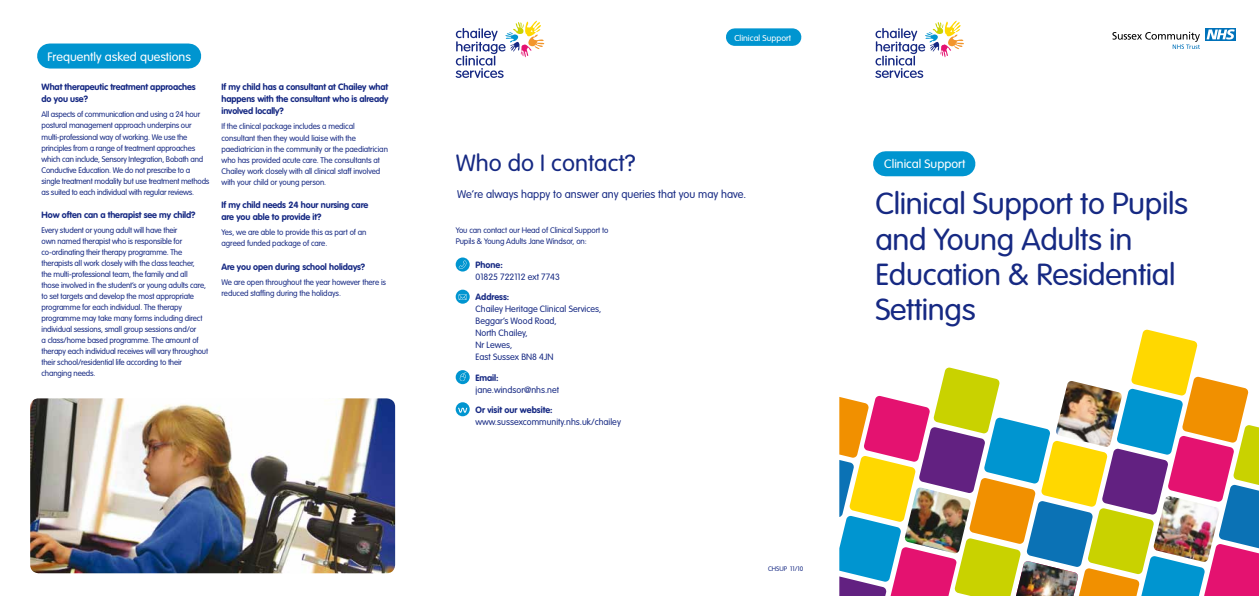
<style>
.page{position:relative;width:1259px;height:596px;background:#fff}
.page>*{position:absolute;margin:0;border:0;box-sizing:border-box;transform-origin:0 0}
.t1{font:300 30px/35px "VAG Rounded Std";letter-spacing:-.01em;color:#162983;scale:1.05 1}
.t2{font:300 23px "VAG Rounded Std";color:#162983;scale:1.05 1}
.t3{font:300 12px "VAG Rounded Std";color:#fff;scale:1.05 1}
.t4{font:300 11px "VAG Rounded Std";color:#162983}
.t5{font:700 9px/12px "VAG Rounded Std";letter-spacing:-.01em;color:#162983}
.t6{font:300 9px/12px "VAG Rounded Std";color:#162983}
.t7{font:300 8.4px "VAG Rounded Std";color:#fff;scale:1.05 1}
.t8{font:300 8px/11px "VAG Rounded Std";letter-spacing:-.02em;color:#162983}
.t9{font:300 6.5px "VAG Rounded Std";color:#162983}
</style>
<div class="page">
<svg style="left:839px;top:329px;width:420px;height:266px"></svg>
<img style="left:30px;top:398px;width:365px;height:175px">
<div style="left:734px;top:28px;width:58px;height:18px;background:#0095d0"></div>
<svg style="left:456px;top:257px;width:14px;height:14px"></svg>
<svg style="left:459px;top:260px;width:8px;height:9px"></svg>
<div style="left:456px;top:289px;width:14px;height:14px;background:#0095d0;border-radius:50%"></div>
<svg style="left:458px;top:294px;width:9px;height:6px"></svg>
<div style="left:456px;top:402px;width:14px;height:14px;background:#0095d0;border-radius:50%"></div>
<svg style="left:458px;top:407px;width:9px;height:5px"></svg>
<div style="left:456px;top:370px;width:14px;height:14px;background:#0095d0;border-radius:50%"></div>
<svg style="left:460px;top:371px;width:7px;height:10px"></svg>
<div style="left:885px;top:151px;width:78px;height:25px;background:#0095d0"></div>
<div style="left:50px;top:43px;width:139px;height:25px;background:#0095d0"></div>
<svg style="left:875px;top:21px;width:89px;height:57px"></svg>
<svg style="left:456px;top:21px;width:88px;height:57px"></svg>
<svg style="left:1205px;top:28px;width:30px;height:13px"></svg>
<svg style="left:1206px;top:29px;width:28px;height:10px"></svg>
<svg style="left:1112px;top:32px;width:88px;height:17px"></svg>
<h3 class="t3" style="left:47px;top:50px;width:138px">Frequently asked questions</h3>
<p class="t5" style="left:42px;top:81px;width:156px">What therapeutic treatment approaches do you use?</p>
<p class="t8" style="left:42px;top:109px;width:169px">All aspects of communication and using a 24 hour postural management approach underpins our multi-professional way of working. We use the principles from a range of treatment approaches which can include, Sensory Integration, Bobath and Conductive Education. We do not prescribe to a single treatment modality but use treatment methods as suited to each individual with regular reviews.</p>
<p class="t5" style="left:42px;top:209px;width:155px">How often can a therapist see my child?</p>
<p class="t8" style="left:42px;top:225px;width:168px">Every student or young adult will have their<br>own named therapist who is responsible for co-ordinating their therapy programme. The therapists all work closely with the class teacher,<br>the multi-professional team, the family and all<br>those involved in the student’s or young adults care, to set targets and develop the most appropriate programme for each individual. The therapy programme may take many forms including direct individual sessions, small group sessions and/or<br>a class/home based programme. The amount of therapy each individual receives will vary throughout their school/residential life according to their changing needs.</p>
<p class="t5" style="left:221px;top:81px;width:168px;text-align:justify">If my child has a consultant at Chailey what happens with the consultant who is already involved locally?</p>
<p class="t8" style="left:221px;top:121px;width:168px">If the clinical package includes a medical consultant then they would liaise with the paediatrician in the community or the paediatrician who has provided acute care. The consultants at Chailey work closely with all clinical staff involved with your child or young person.</p>
<p class="t5" style="left:221px;top:199px;width:148px">If my child needs 24 hour nursing care are you able to provide it?</p>
<p class="t8" style="left:221px;top:227px;width:146px">Yes, we are able to provide this as part of an agreed funded package of care.</p>
<p class="t5" style="left:221px;top:260px;width:145px">Are you open during school holidays?</p>
<p class="t8" style="left:221px;top:276px;width:166px">We are open throughout the year however there is reduced staffing during the holidays.</p>
<p class="t7" style="left:734px;top:33px;width:56px">Clinical Support</p>
<h2 class="t2" style="left:456px;top:150px;width:173px">Who do I contact?</h2>
<h3 class="t3" style="left:884px;top:157px;width:79px">Clinical Support</h3>
<h3 class="t4" style="left:457px;top:188px;width:291px">We’re always happy to answer any queries that you may have.</h3>
<p class="t8" style="left:456px;top:225px;width:154px">You can contact our Head of Clinical Support to<br>Pupils &amp; Young Adults Jane Windsor, on:</p>
<p class="t5" style="left:475px;top:258px;width:29px">Phone:</p>
<p class="t6" style="left:475px;top:270px;width:86px">01825 722112 ext 7743</p>
<p class="t5" style="left:475px;top:291px;width:35px">Address:</p>
<p class="t6" style="left:475px;top:303px;width:127px">Chailey Heritage Clinical Services,<br>Beggar’s Wood Road,<br>North Chailey,<br>Nr Lewes,<br>East Sussex BN8 4JN</p>
<p class="t5" style="left:475px;top:371px;width:24px">Email:</p>
<p class="t6" style="left:475px;top:383px;width:85px">jane.windsor@nhs.net</p>
<p class="t5" style="left:475px;top:404px;width:79px">Or visit our website:</p>
<p class="t6" style="left:475px;top:416px;width:147px">www.sussexcommunity.nhs.uk/chailey</p>
<p class="t9" style="left:768px;top:565px;width:37px">CHSUP 11/10</p>
<h1 class="t1" style="left:875px;top:187px;width:299px">Clinical Support to Pupils and Young Adults in<br>Education &amp; Residential<br>Settings</h1>
</div>
